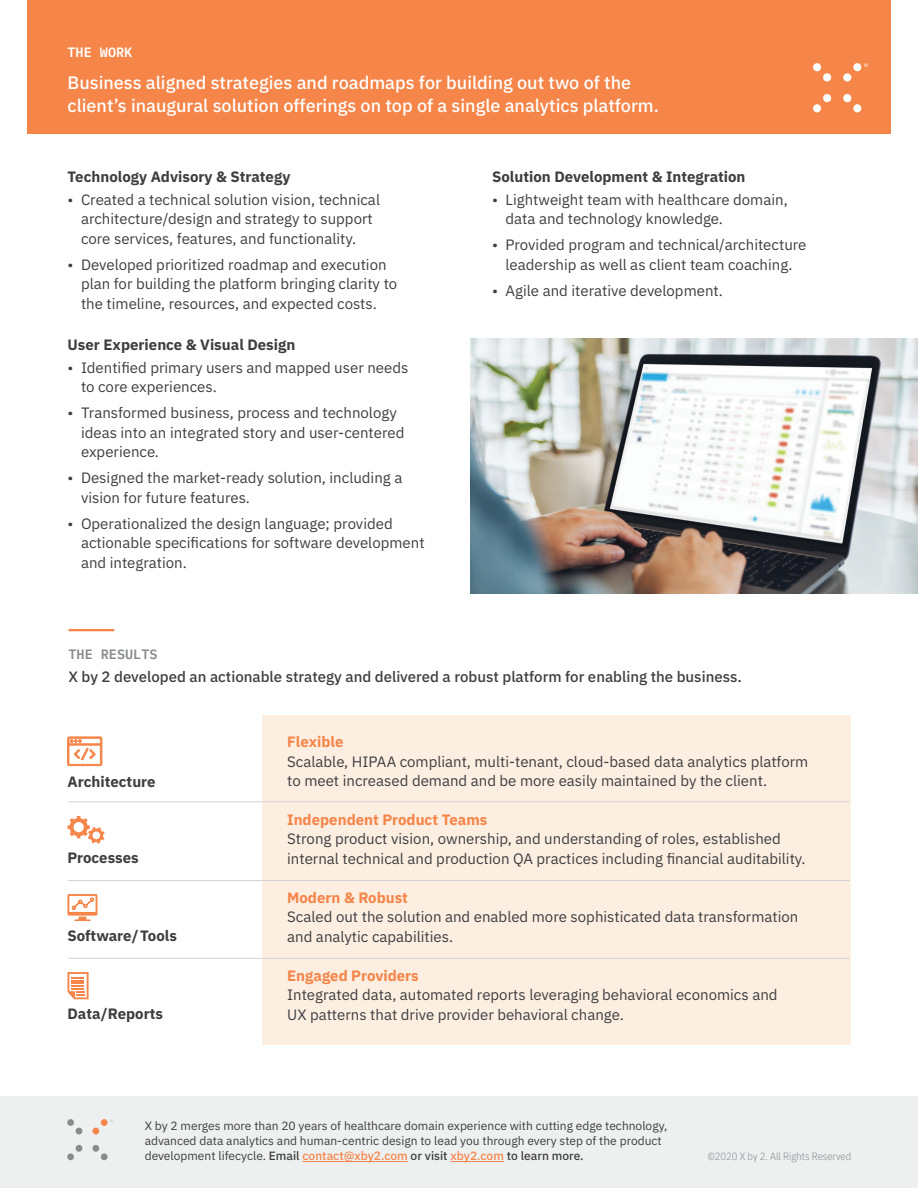
<style>
.page{position:relative;width:918px;height:1188px;background:#fff}
.page>*{position:absolute;margin:0;border:0;box-sizing:border-box;transform-origin:0 0}
.t1{font:500 18px/22.5px "IBM Plex Sans";color:#fff}
.t2{font:15px/19.5px "IBM Plex Sans";color:#3e3e3f}
.t3{font:700 15px "IBM Plex Sans";color:#3e3e3f}
.t4{font:500 15px "IBM Plex Sans";color:#3e3e3f}
.t5{font:700 15px "IBM Plex Sans";color:#f58548}
.t6{font:600 13.5px "IBM Plex Mono";color:#898b8e}
.t7{font:600 13.5px "IBM Plex Mono";color:#fff}
.t8{font:12px/15px "IBM Plex Sans";color:#3e3e3f}
.t9{font:300 10.5px "IBM Plex Sans Cond";color:#898b8e}
.s1{font-weight:500}
.s2{font-weight:500;color:#f58548}
</style>
<div class="page">
<div style="left:27px;top:0;width:864px;height:134px;background:#f58548"></div>
<div style="left:263px;top:716px;width:588px;height:329px;background:#fdeee2"></div>
<hr style="left:68px;top:629px;width:46px;height:2px;background:#f58548">
<hr style="left:68px;top:801px;width:782px;height:1px;background:#d4d2d3">
<hr style="left:68px;top:880px;width:782px;height:1px;background:#d4d2d3">
<hr style="left:68px;top:958px;width:782px;height:1px;background:#d4d2d3">
<div style="left:813px;top:63px;width:8px;height:8px;background:#fff;border-radius:50%"></div>
<div style="left:823px;top:73px;width:8px;height:9px;background:#fff;border-radius:50%"></div>
<div style="left:853px;top:63px;width:8px;height:8px;background:#fff;border-radius:50%"></div>
<div style="left:843px;top:73px;width:8px;height:9px;background:#fff;border-radius:50%"></div>
<div style="left:853px;top:104px;width:8px;height:8px;background:#fff;border-radius:50%"></div>
<div style="left:843px;top:94px;width:8px;height:8px;background:#fff;border-radius:50%"></div>
<div style="left:813px;top:104px;width:8px;height:8px;background:#fff;border-radius:50%"></div>
<div style="left:823px;top:94px;width:8px;height:8px;background:#fff;border-radius:50%"></div>
<svg style="left:864px;top:63px;width:4px;height:4px"></svg>
<div style="left:0;top:1097px;width:918px;height:91px;background:#eeefef"></div>
<div style="left:67px;top:1119px;width:7px;height:7px;background:#898b8e;border-radius:50%"></div>
<svg style="left:76px;top:1128px;width:6px;height:6px"></svg>
<div style="left:101px;top:1119px;width:7px;height:7px;background:#f58548;border-radius:50%"></div>
<div style="left:92px;top:1128px;width:7px;height:6px;background:#f58548;border-radius:50%"></div>
<div style="left:101px;top:1153px;width:7px;height:7px;background:#898b8e;border-radius:50%"></div>
<div style="left:92px;top:1145px;width:7px;height:7px;background:#898b8e;border-radius:50%"></div>
<div style="left:67px;top:1153px;width:7px;height:7px;background:#898b8e;border-radius:50%"></div>
<div style="left:76px;top:1145px;width:6px;height:7px;background:#898b8e;border-radius:50%"></div>
<hr style="left:303px;top:1161px;width:105px;height:1px;background:#f58548">
<hr style="left:451px;top:1161px;width:53px;height:1px;background:#f58548">
<img style="left:470px;top:338px;width:448px;height:256px">
<svg style="left:67px;top:737px;width:35px;height:29px"></svg>
<svg style="left:68px;top:894px;width:29px;height:27px"></svg>
<svg style="left:68px;top:816px;width:37px;height:28px"></svg>
<svg style="left:68px;top:972px;width:21px;height:27px"></svg>
<p class="t7" style="left:68px;top:41px;width:66px">THE WORK</p>
<p class="t1" style="left:68px;top:70px;width:593px">Business aligned strategies and roadmaps for building out two of the client’s inaugural solution offerings on top of a single analytics platform.</p>
<p class="t3" style="left:68px;top:165px;width:224px">Technology Advisory &amp; Strategy</p>
<p class="t2" style="left:81px;top:189px;width:301px;text-indent:-14px">• Created a technical solution vision, technical architecture/design and strategy to support core services, features, and functionality.</p>
<p class="t2" style="left:81px;top:254px;width:318px;text-indent:-14px">• Developed prioritized roadmap and execution plan for building the platform bringing clarity to the timeline, resources, and expected costs.</p>
<p class="t3" style="left:68px;top:333px;width:229px">User Experience &amp; Visual Design</p>
<p class="t2" style="left:81px;top:356px;width:329px;text-indent:-14px">• Identified primary users and mapped user needs to core experiences.</p>
<p class="t2" style="left:81px;top:402px;width:325px;text-indent:-14px">• Transformed business, process and technology ideas into an integrated story and user-centered experience.</p>
<p class="t2" style="left:81px;top:467px;width:323px;text-indent:-14px">• Designed the market-ready solution, including a vision for future features.</p>
<p class="t2" style="left:81px;top:512px;width:345px;text-indent:-14px">• Operationalized the design language; provided actionable specifications for software development and integration.</p>
<p class="t3" style="left:492px;top:165px;width:255px">Solution Development &amp; Integration</p>
<p class="t2" style="left:506px;top:189px;width:284px;text-indent:-14px">• Lightweight team with healthcare domain, data and technology knowledge.</p>
<p class="t2" style="left:492px;top:234px;width:316px;text-align:center">• Provided program and technical/architecture leadership as well as client team coaching.</p>
<p class="t2" style="left:492px;top:280px;width:232px">• Agile and iterative development.</p>
<p class="t6" style="left:68px;top:643px;width:91px">THE RESULTS</p>
<p class="t4" style="left:68px;top:666px;width:675px">X by 2 developed an actionable strategy and delivered a robust platform for enabling the business.</p>
<p class="t3" style="left:68px;top:770px;width:90px">Architecture</p>
<p class="t3" style="left:68px;top:846px;width:73px">Processes</p>
<p class="t3" style="left:68px;top:924px;width:111px">Software/Tools</p>
<p class="t3" style="left:68px;top:1002px;width:97px">Data/Reports</p>
<p class="t5" style="left:287px;top:730px;width:58px">Flexible</p>
<p class="t2" style="left:287px;top:750px;width:523px">Scalable, HIPAA compliant, multi-tenant, cloud-based data analytics platform to meet increased demand and be more easily maintained by the client.</p>
<p class="t5" style="left:287px;top:808px;width:202px">Independent Product Teams</p>
<p class="t2" style="left:287px;top:828px;width:520px">Strong product vision, ownership, and understanding of roles, established internal technical and production QA practices including financial auditability.</p>
<p class="t5" style="left:287px;top:886px;width:122px">Modern &amp; Robust</p>
<p class="t2" style="left:287px;top:906px;width:513px">Scaled out the solution and enabled more sophisticated data transformation and analytic capabilities.</p>
<p class="t5" style="left:287px;top:964px;width:133px">Engaged Providers</p>
<p class="t2" style="left:287px;top:984px;width:492px">Integrated data, automated reports leveraging behavioral economics and<br>UX patterns that drive provider behavioral change.</p>
<p class="t8" style="left:145px;top:1117px;width:524px">X by 2 merges more than 20 years of healthcare domain experience with cutting edge technology, advanced data analytics and human-centric design to lead you through every step of the product development lifecycle. <span class="s1">Email</span> <span class="s2">contact@xby2.com</span> <span class="s1">or visit</span> <span class="s2">xby2.com</span> <span class="s1">to learn more.</span></p>
<p class="t9" style="left:708px;top:1149px;width:145px">©2020 X by 2. All Rights Reserved</p>
</div>
